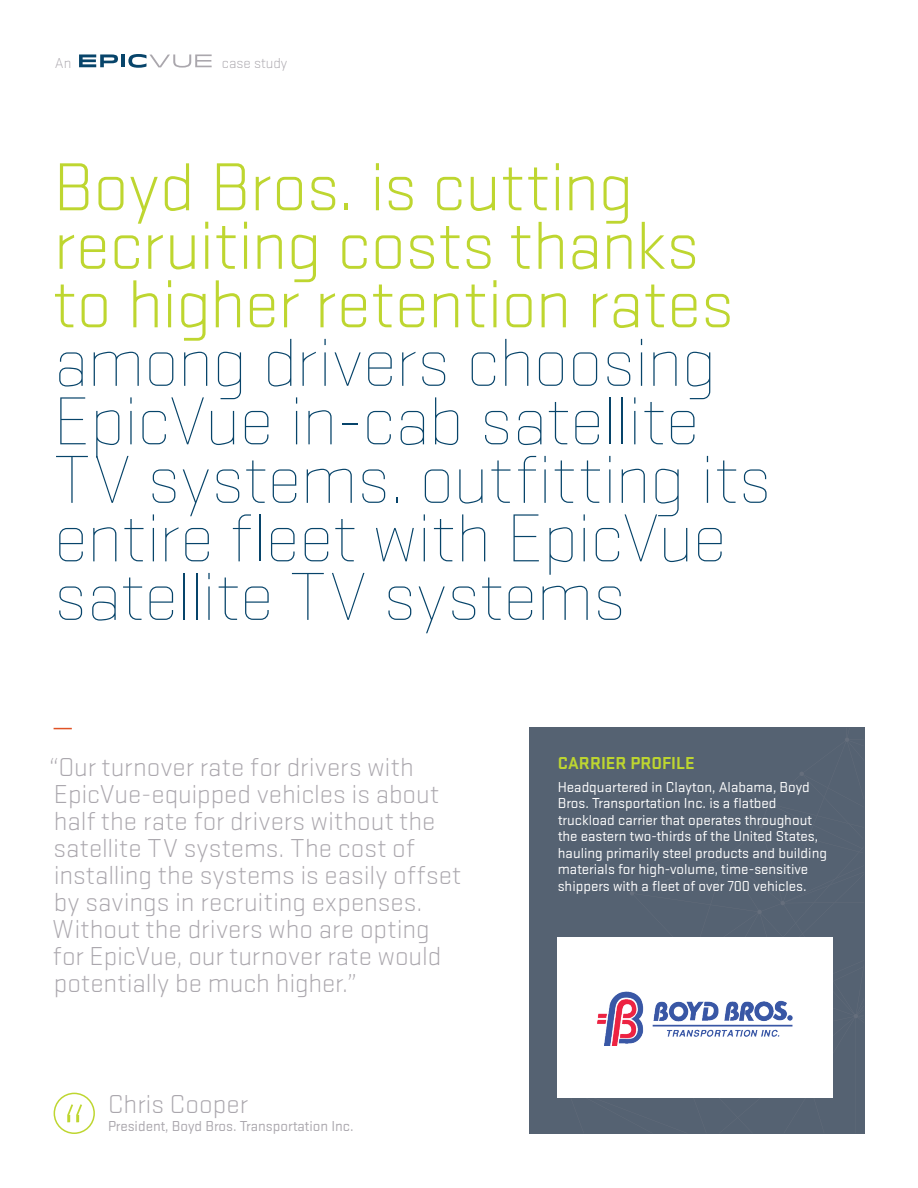
<style>
.page{position:relative;width:918px;height:1188px;background:#fff}
.page>*{position:absolute;margin:0;border:0;box-sizing:border-box;transform-origin:0 0}
.t1{font:100 70.5px/58.5px "Stratum 2";letter-spacing:-.01em;color:#07446a}
.t2{font:300 70.5px/58.5px "Stratum 2";letter-spacing:-.01em;color:#bed630}
.t3{font:300 27px/27px "Stratum 1";color:#aaa7ad}
.t4{font:300 27px "Stratum 2";color:#aaa7ad}
.t5{font:700 18px "Stratum 2";color:#bed630}
.t6{font:15px/16.5px "Stratum 2";color:#fff}
.t7{font:15px "Stratum 2";color:#aaa7ad}
.t8{font:300 15px "Stratum 2";color:#aaa7ad}
</style>
<div class="page">
<svg style="left:79px;top:54px;width:39px;height:13px"></svg>
<hr style="left:121px;top:54px;width:4px;height:13px;background:#07446a">
<svg style="left:128px;top:54px;width:84px;height:14px"></svg>
<div style="left:529px;top:728px;width:335px;height:406px;background:#556272"></div>
<div style="left:54px;top:1093px;width:41px;height:41px;border:2px solid #bed630;border-radius:50%"></div>
<svg style="left:67px;top:1104px;width:15px;height:18px"></svg>
<div style="left:557px;top:937px;width:276px;height:161px;background:#fff"></div>
<svg style="left:54px;top:728px;width:18px;height:1px"></svg>
<img style="left:597px;top:991px;width:196px;height:55px">
<p class="t8" style="left:55px;top:54px;width:18px">An</p>
<p class="t8" style="left:222px;top:54px;width:67px">case study</p>
<h1 class="t2" style="left:54px;top:157px;width:681px">Boyd Bros. is cutting recruiting costs thanks to higher retention rates</h1>
<h1 class="t1" style="left:54px;top:333px;width:720px">among drivers choosing<br>EpicVue in-cab satellite<br>TV systems. outfitting its entire fleet with EpicVue satellite TV systems</h1>
<p class="t3" style="left:49px;top:753px;width:414px">“Our turnover rate for drivers with EpicVue-equipped vehicles is about half the rate for drivers without the satellite TV systems. The cost of installing the systems is easily offset by savings in recruiting expenses.<br>Without the drivers who are opting for EpicVue, our turnover rate would potentially be much higher.”</p>
<p class="t5" style="left:558px;top:752px;width:138px">CARRIER PROFILE</p>
<p class="t6" style="left:558px;top:779px;width:271px">Headquartered in Clayton, Alabama, Boyd Bros. Transportation Inc. is a flatbed truckload carrier that operates throughout the eastern two-thirds of the United States, hauling primarily steel products and building materials for high-volume, time-sensitive shippers with a fleet of over 700 vehicles.</p>
<p class="t4" style="left:108px;top:1089px;width:141px">Chris Cooper</p>
<p class="t7" style="left:108px;top:1118px;width:247px">President, Boyd Bros. Transportation Inc.</p>
</div>
